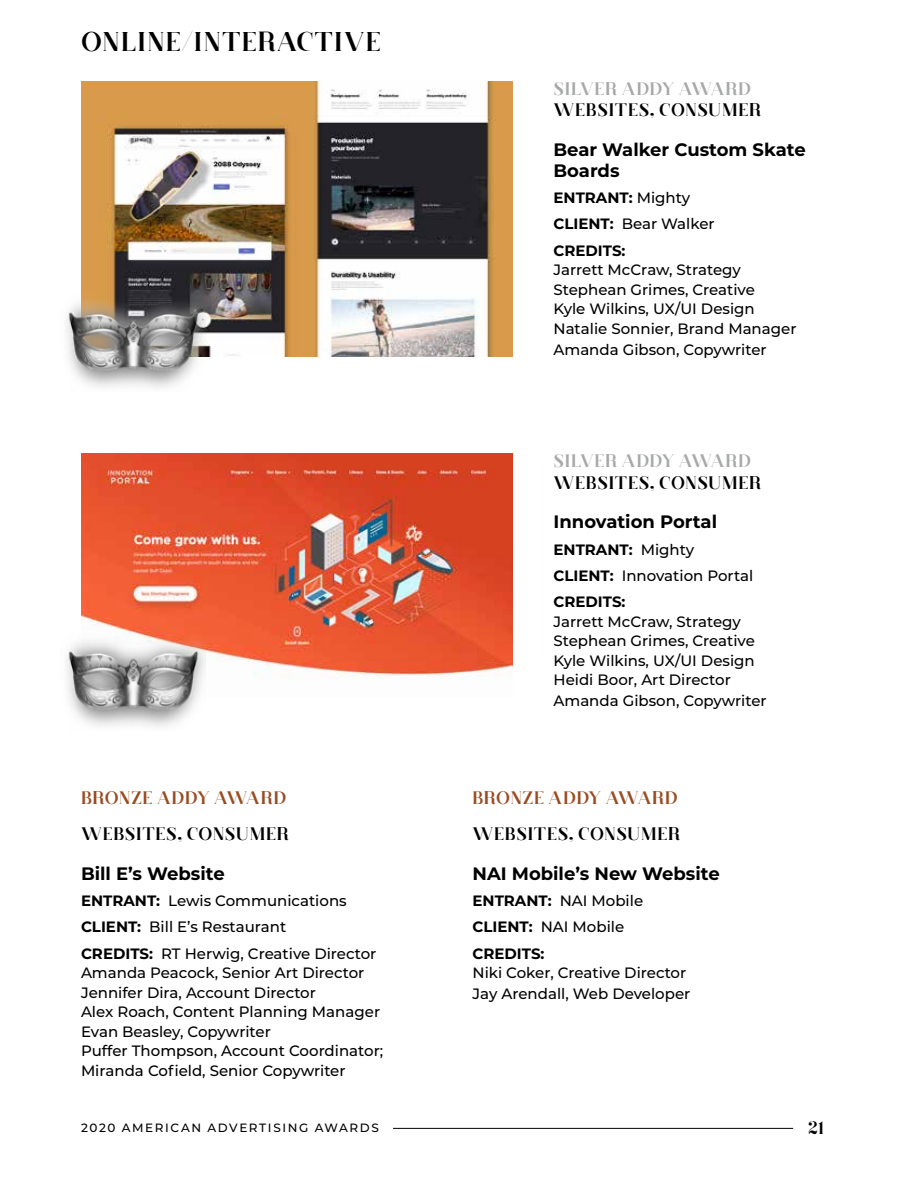
<style>
.page{position:relative;width:918px;height:1188px;background:#fff}
.page>*{position:absolute;margin:0;border:0;box-sizing:border-box;transform-origin:0 0}
.t1{font:27px "Rachel";letter-spacing:.035em;color:#000}
.t2{font:700 18px/21px "Montserrat";color:#000}
.t3{font:18px "Rachel";letter-spacing:.03em;color:#000}
.t4{font:18px "Rachel";letter-spacing:.025em;color:#a7a8a8}
.t5{font:18px "Rachel";letter-spacing:.02em;color:#994b22}
.t6{font:500 15px/19.5px "Montserrat";color:#000}
.t7{font:700 15px/26.2px "Montserrat";color:#000}
.t8{font:500 12px "Montserrat";letter-spacing:.135em;color:#000}
.s1{font-weight:700}
.s2{font-weight:500}
</style>
<div class="page">
<hr style="left:393px;top:1128px;width:400px;height:1px;background:#000">
<img style="left:81px;top:81px;width:432px;height:276px">
<img style="left:66px;top:289px;width:140px;height:99px">
<img style="left:81px;top:454px;width:432px;height:222px">
<img style="left:66px;top:629px;width:140px;height:98px">
<h1 class="t1" style="left:81px;top:26px;width:301px">ONLINE/INTERACTIVE</h1>
<p class="t5" style="left:81px;top:788px;width:207px">BRONZE ADDY AWARD</p>
<p class="t3" style="left:81px;top:823px;width:209px">WEBSITES, CONSUMER</p>
<p class="t2" style="left:81px;top:862px;width:145px">Bill E’s Website</p>
<p class="t6" style="left:81px;top:887px;width:297px;line-height:26.2px"><span class="s1">ENTRANT:</span> Lewis Communications<br><span class="s1">CLIENT:</span> Bill E’s Restaurant<br><span class="s1">CREDITS:</span> RT Herwig, Creative Director</p>
<p class="t6" style="left:81px;top:962px;width:304px">Amanda Peacock, Senior Art Director Jennifer Dira, Account Director<br>Alex Roach, Content Planning Manager Evan Beasley, Copywriter<br>Puffer Thompson, Account Coordinator; Miranda Cofield, Senior Copywriter</p>
<p class="t4" style="left:554px;top:78px;width:199px">SILVER ADDY AWARD</p>
<p class="t3" style="left:554px;top:99px;width:209px">WEBSITES, CONSUMER</p>
<p class="t2" style="left:554px;top:138px;width:254px">Bear Walker Custom Skate<br>Boards</p>
<p class="t7" style="left:554px;top:184px;width:163px">ENTRANT: <span class="s2">Mighty<br></span>CLIENT: <span class="s2">Bear Walker<br></span>CREDITS:</p>
<p class="t6" style="left:554px;top:259px;width:245px">Jarrett McCraw, Strategy<br>Stephean Grimes, Creative<br>Kyle Wilkins, UX/UI Design<br>Natalie Sonnier, Brand Manager</p>
<p class="t6" style="left:554px;top:339px;width:215px">Amanda Gibson, Copywriter</p>
<p class="t4" style="left:554px;top:450px;width:199px">SILVER ADDY AWARD</p>
<p class="t3" style="left:554px;top:472px;width:209px">WEBSITES, CONSUMER</p>
<p class="t2" style="left:554px;top:511px;width:165px">Innovation Portal</p>
<p class="t7" style="left:554px;top:535px;width:201px">ENTRANT: <span class="s2">Mighty<br></span>CLIENT: <span class="s2">Innovation Portal<br></span>CREDITS:</p>
<p class="t6" style="left:554px;top:611px;width:203px">Jarrett McCraw, Strategy<br>Stephean Grimes, Creative<br>Kyle Wilkins, UX/UI Design<br>Heidi Boor, Art Director</p>
<p class="t6" style="left:554px;top:691px;width:215px">Amanda Gibson, Copywriter</p>
<p class="t5" style="left:472px;top:788px;width:207px">BRONZE ADDY AWARD</p>
<p class="t3" style="left:472px;top:823px;width:209px">WEBSITES, CONSUMER</p>
<p class="t2" style="left:472px;top:862px;width:249px">NAI Mobile’s New Website</p>
<p class="t7" style="left:472px;top:887px;width:172px">ENTRANT: <span class="s2">NAI Mobile<br></span>CLIENT: <span class="s2">NAI Mobile<br></span>CREDITS:</p>
<p class="t6" style="left:472px;top:962px;width:219px;line-height:21px">Niki Coker, Creative Director<br>Jay Arendall, Web Developer</p>
<p class="t8" style="left:81px;top:1120px;width:299px">2020 AMERICAN ADVERTISING AWARDS</p>
<p class="t3" style="left:808px;top:1118px;width:17px">21</p>
</div>
